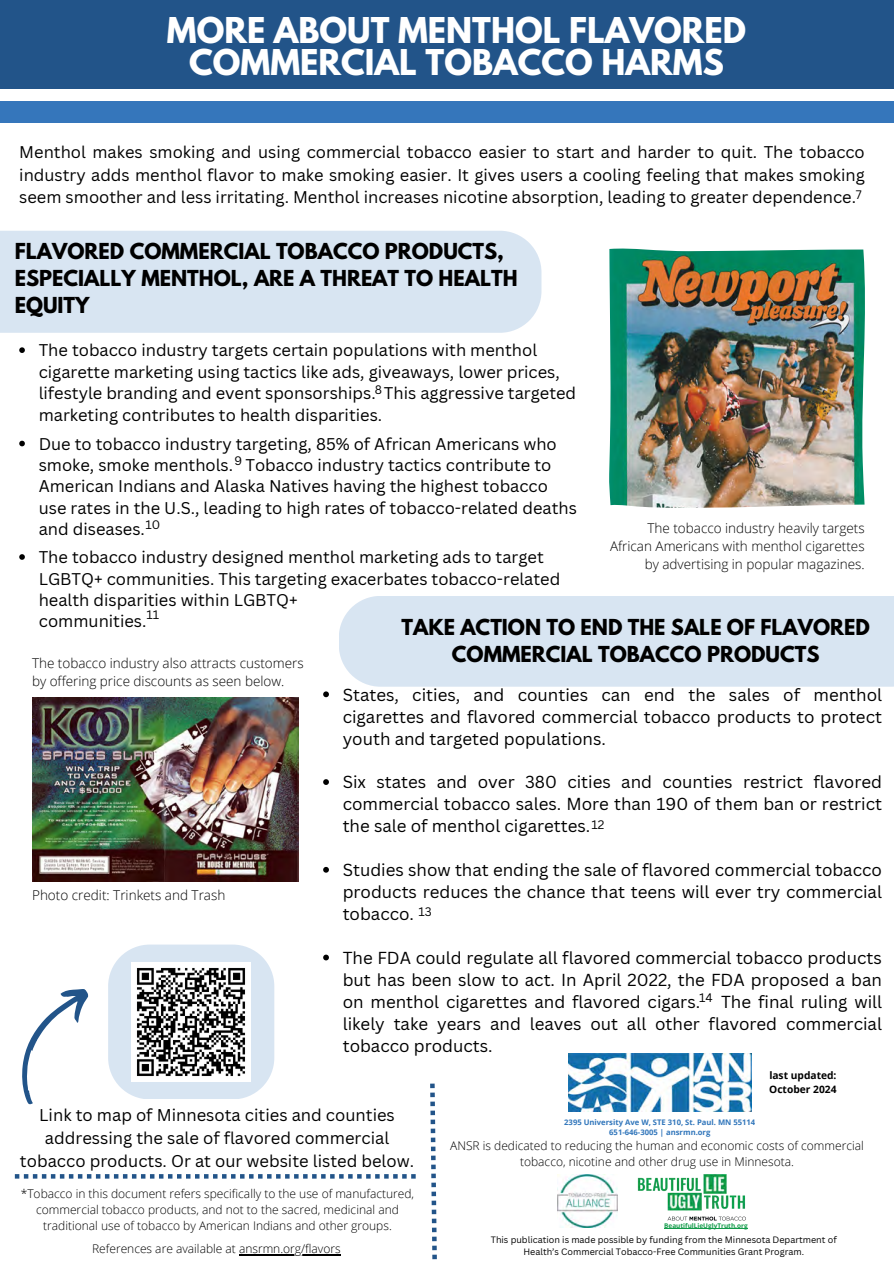
<style>
.page{position:relative;width:894px;height:1264px;background:#fff}
.page>*{position:absolute;margin:0;border:0;box-sizing:border-box;transform-origin:0 0}
.t1{font:700 31.5px/31.5px "League Spartan";color:#fff;text-align:center}
.t2{font:700 19.5px/27px "League Spartan";color:#000}
.t3{font:16.95px/21.9px "Canva Sans";color:#000;text-align:justify}
.t4{font:16.65px/22.6px "Canva Sans";color:#000;text-align:center}
.t5{font:16.5px/21.3px "Canva Sans";color:#000}
.t6{font:300 13.5px/18px "Open Sans";color:#000;text-align:right}
.t7{font:300 12px/16px "Open Sans";color:#000;text-align:center}
.t8{font:12px "Canva Sans";color:#000}
.t9{font:700 10.2px/13.6px "Open Sans";color:#000}
.t10{font:9px/12px "Canva Sans";color:#000;text-align:center}
.t11{font:700 7.65px/10.2px "Open Sans";color:#3176bb;text-align:center}
.t12{font:700 6.45px "Open Sans";color:#119b49}
</style>
<div class="page">
<div style="left:0;top:101px;width:893px;height:22px;background:#3576bb"></div>
<hr style="left:239px;top:1253px;width:102px;height:1px;background:#000">
<div style="left:0;top:0;width:893px;height:89px;background:#225489"></div>
<div style="left:0;top:231px;width:541px;height:102px;background:#d8e5f2"></div>
<div style="left:339px;top:596px;width:554px;height:90px;background:#d8e5f2"></div>
<svg style="left:108px;top:944px;width:166px;height:155px;background:#dde8f3"></svg>
<svg style="left:22px;top:989px;width:67px;height:116px"></svg>
<svg style="left:19px;top:347px;width:6px;height:6px"></svg>
<svg style="left:19px;top:441px;width:6px;height:5px"></svg>
<svg style="left:19px;top:554px;width:6px;height:6px"></svg>
<img style="left:609px;top:248px;width:255px;height:260px">
<img style="left:32px;top:698px;width:267px;height:183px">
<svg style="left:323px;top:691px;width:6px;height:6px"></svg>
<svg style="left:323px;top:779px;width:6px;height:6px"></svg>
<svg style="left:323px;top:866px;width:6px;height:6px"></svg>
<svg style="left:323px;top:954px;width:6px;height:6px"></svg>
<img style="left:131px;top:962px;width:120px;height:119px">
<img style="left:568px;top:1053px;width:183px;height:58px">
<img style="left:557px;top:1174px;width:60px;height:52px">
<img style="left:637px;top:1174px;width:109px;height:47px">
<svg style="left:430px;top:1083px;width:7px;height:176px"></svg>
<hr style="left:664px;top:1228px;width:83px;height:1px;background:#119b49">
<svg style="left:15px;top:1174px;width:400px;height:4px"></svg>
<h2 class="t1" style="left:167px;top:19px;width:580px">MORE ABOUT MENTHOL FLAVORED<br>COMMERCIAL TOBACCO HARMS</h2>
<p class="t5" style="left:19px;top:140px;width:846px;line-height:22.5px;text-align:justify">Menthol makes smoking and using commercial tobacco easier to start and harder to quit. The tobacco industry adds menthol flavor to make smoking easier. It gives users a cooling feeling that makes smoking seem smoother and less irritating. Menthol increases nicotine absorption, leading to greater dependence.<sup>7</sup></p>
<h3 class="t2" style="left:15px;top:240px;width:504px">FLAVORED COMMERCIAL TOBACCO PRODUCTS,<br>ESPECIALLY MENTHOL, ARE A THREAT TO HEALTH<br>EQUITY</h3>
<p class="t5" style="left:39px;top:339px;width:539px">The tobacco industry targets certain populations with menthol cigarette marketing using tactics like ads, giveaways, lower prices, lifestyle branding and event sponsorships.<sup>8</sup> This aggressive targeted marketing contributes to health disparities.</p>
<p class="t5" style="left:39px;top:432px;width:539px">Due to tobacco industry targeting, 85% of African Americans who smoke, smoke menthols.<sup>9</sup> Tobacco industry tactics contribute to American Indians and Alaska Natives having the highest tobacco use rates in the U.S., leading to high rates of tobacco-related deaths and diseases.<sup>10</sup></p>
<p class="t5" style="left:39px;top:546px;width:523px">The tobacco industry designed menthol marketing ads to target LGBTQ+ communities. This targeting exacerbates tobacco-related health disparities within LGBTQ+<br>communities.</p>
<p class="t6" style="left:610px;top:519px;width:256px">The tobacco industry heavily targets<br>African Americans with menthol cigarettes by advertising in popular magazines.</p>
<p class="t8" style="left:146px;top:606px;width:14px">11</p>
<h3 class="t2" style="left:401px;top:615px;width:470px">TAKE ACTION TO END THE SALE OF FLAVORED</h3>
<p class="t6" style="left:32px;top:653px;width:273px">The tobacco industry also attracts customers</p>
<p class="t6" style="left:32px;top:671px;width:254px">by offering price discounts as seen below.</p>
<p class="t6" style="left:32px;top:886px;width:195px">Photo credit: Trinkets and Trash</p>
<h3 class="t2" style="left:451px;top:642px;width:369px">COMMERCIAL TOBACCO PRODUCTS</h3>
<p class="t3" style="left:342px;top:683px;width:540px">States, cities, and counties can end the sales of menthol cigarettes and flavored commercial tobacco products to protect youth and targeted populations.</p>
<p class="t3" style="left:342px;top:770px;width:540px">Six states and over 380 cities and counties restrict flavored commercial tobacco sales. More than 190 of them ban or restrict the sale of menthol cigarettes.<sup>12</sup></p>
<p class="t3" style="left:342px;top:858px;width:540px">Studies show that ending the sale of flavored commercial tobacco products reduces the chance that teens will ever try commercial tobacco. <sup>13</sup></p>
<p class="t3" style="left:342px;top:946px;width:540px">The FDA could regulate all flavored commercial tobacco products but has been slow to act. In April 2022, the FDA proposed a ban on menthol cigarettes and flavored cigars.<sup>14</sup> The final ruling will likely take years and leaves out all other flavored commercial tobacco products.</p>
<p class="t9" style="left:769px;top:1068px;width:69px">last updated:<br>October 2024</p>
<p class="t4" style="left:20px;top:1103px;width:395px">Link to map of Minnesota cities and counties addressing the sale of flavored commercial tobacco products. Or at our website listed below.</p>
<p class="t7" style="left:21px;top:1185px;width:395px">*Tobacco in this document refers specifically to the use of manufactured, commercial tobacco products, and not to the sacred, medicinal and traditional use of tobacco by American Indians and other groups.</p>
<p class="t7" style="left:92px;top:1240px;width:250px">References are available at ansrmn.org/flavors</p>
<p class="t11" style="left:564px;top:1116px;width:192px">2395 University Ave W, STE 310, St. Paul. MN 55114<br>651-646-3005 | ansrmn.org</p>
<p class="t7" style="left:450px;top:1137px;width:415px">ANSR is dedicated to reducing the human and economic costs of commercial tobacco, nicotine and other drug use in Minnesota.</p>
<p class="t12" style="left:664px;top:1220px;width:85px">BeautifulLieUglyTruth.org</p>
<p class="t10" style="left:490px;top:1232px;width:347px">This publication is made possible by funding from the Minnesota Department of<br>Health’s Commercial Tobacco-Free Communities Grant Program.</p>
</div>
